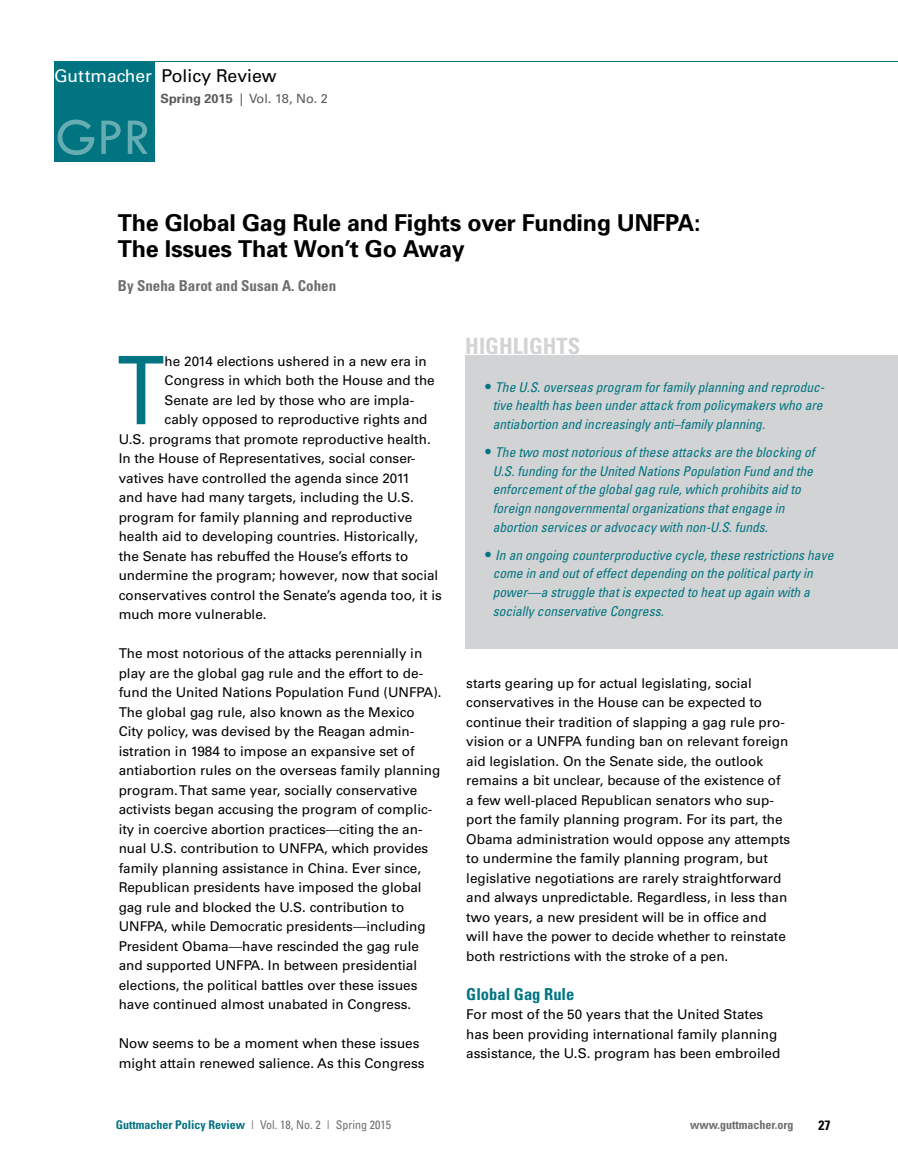
<style>
.page{position:relative;width:898px;height:1168px;background:#fff}
.page>*{position:absolute;margin:0;border:0;box-sizing:border-box;transform-origin:0 0}
.t1{font:condensed 94.5px "Univers";color:#007481}
.t2{font:500 53.55px "M Twentieth Century";color:#66acb3}
.t3{font:700 23.25px/25.5px "Univers";letter-spacing:-.01em;color:#000}
.t4{font:700 condensed 22.5px "Univers";color:#d1d3d4}
.t5{font:17.7px "Univers";color:#000}
.t6{font:700 condensed 16.5px "Univers";color:#007481}
.t7{font:700 condensed 15px "Univers";color:#6d6e71}
.t8{font:13.5px/19.5px "Univers";color:#000}
.t9{font:italic condensed 13.5px/18.8px "Univers";color:#007481}
.t10{font:700 condensed 13.5px "Univers";color:#000}
.t11{font:12.75px "Univers";letter-spacing:-.01em;color:#58595b}
.t12{font:condensed 12px "Univers";color:#6d6e71}
.t13{font:700 condensed 12px "Univers";color:#6d6e71}
.s1{font-size:17.4px;color:#fff}
.s2{font-weight:700}
.s3{font-stretch:condensed}
.s4{font-style:normal;font-size:18px}
.s5{font-weight:700;color:#007481}
</style>
<div class="page">
<div style="left:54px;top:62px;width:100px;height:100px;background:#007481"></div>
<hr style="left:54px;top:61px;width:844px;height:1px;background:#007481">
<div style="left:466px;top:355px;width:432px;height:294px;background:#d1d3d4"></div>
<h3 class="t5" style="left:54px;top:65px;width:224px"><span class="s1">Gut tmacher</span> Policy Review</h3>
<p class="t11" style="left:160px;top:91px;width:169px"><span class="s2">Spring 2015</span> | Vol. 18, No. 2</p>
<h2 class="t2" style="left:56px;top:109px;width:96px">GPR</h2>
<h3 class="t3" style="left:118px;top:209px;width:584px">The Global Gag Rule and Fights over Funding UNFPA:<br>The Issues That Won’t Go Away</h3>
<p class="t7" style="left:118px;top:277px;width:220px">By Sneha Barot and Susan A. Cohen</p>
<h1 class="t1" style="left:117px;top:331px;width:49px">T</h1>
<p class="t8" style="left:165px;top:351px;width:264px">he 2014 elections ushered in a new era in</p>
<p class="t8" style="left:165px;top:371px;width:272px">Congress in which both the House and the</p>
<p class="t8" style="left:165px;top:390px;width:251px">Senate are led by those who are impla-</p>
<p class="t8" style="left:165px;top:410px;width:264px">cably opposed to reproductive rights and</p>
<p class="t8" style="left:119px;top:429px;width:313px">U.S. programs that promote reproductive health.</p>
<p class="t8" style="left:119px;top:449px;width:298px">In the House of Representatives, social conser-</p>
<p class="t8" style="left:119px;top:468px;width:293px">vatives have controlled the agenda since 2011</p>
<p class="t8" style="left:119px;top:488px;width:296px">and have had many targets, including the U.S.</p>
<p class="t8" style="left:119px;top:507px;width:295px">program for family planning and reproductive</p>
<p class="t8" style="left:119px;top:527px;width:301px">health aid to developing countries. Historically,</p>
<p class="t8" style="left:119px;top:546px;width:291px">the Senate has rebuffed the House’s efforts to</p>
<p class="t8" style="left:119px;top:566px;width:321px">undermine the program; however, now that social</p>
<p class="t8" style="left:119px;top:585px;width:325px">conservatives control the Senate’s agenda too, it is</p>
<p class="t8" style="left:119px;top:605px;width:149px">much more vulnerable.</p>
<p class="t8" style="left:119px;top:644px;width:324px">The most notorious of the attacks perennially in play are the global gag rule and the effort to de&shy;fund the United Nations Population Fund (UNFPA).<br>The global gag rule, also known as the Mexico City policy, was devised by the Reagan admin&shy;istration in 1984 to impose an expansive set of antiabortion rules on the overseas family planning program. That same year, socially conservative activists began accusing the program of complic&shy;ity in coercive abortion practices<span class="s3">—</span>citing the an&shy;nual U.S. contribution to UNFPA, which provides family planning assistance in China. Ever since, Republican presidents have imposed the global gag rule and blocked the U.S. contribution to UNFPA, while Democratic presidents<span class="s3">—</span>including President Obama<span class="s3">—</span>have rescinded the gag rule and supported UNFPA. In between presidential elections, the political battles over these issues have continued almost unabated in Congress.</p>
<p class="t8" style="left:119px;top:1033px;width:307px">Now seems to be a moment when these issues might attain renewed salience. As this Congress</p>
<h3 class="t4" style="left:465px;top:332px;width:116px">HIGHLIGHTS</h3>
<p class="t9" style="left:493px;top:377px;width:333px;text-indent:-8px"><span class="s4">•</span> The U.S. overseas program for family planning and reproduc&shy;tive health has been under attack from policymakers who are antiabortion and increasingly anti–family planning.</p>
<p class="t9" style="left:493px;top:442px;width:323px;text-indent:-8px"><span class="s4">•</span> The two most notorious of these attacks are the blocking of U.S. funding for the United Nations Population Fund and the enforcement of the global gag rule, which prohibits aid to foreign nongovernmental organizations that engage in abortion services or advocacy with non-U.S. funds.</p>
<p class="t9" style="left:493px;top:545px;width:342px;text-indent:-8px"><span class="s4">•</span> In an ongoing counterproductive cycle, these restrictions have come in and out of effect depending on the political party in power—a struggle that is expected to heat up again with a socially conservative Congress.</p>
<p class="t8" style="left:466px;top:673px;width:325px">starts gearing up for actual legislating, social conservatives in the House can be expected to continue their tradition of slapping a gag rule pro&shy;vision or a UNFPA funding ban on relevant foreign aid legislation. On the Senate side, the outlook remains a bit unclear, because of the existence of a few well-placed Republican senators who sup&shy;port the family planning program. For its part, the Obama administration would oppose any attempts to undermine the family planning program, but legislative negotiations are rarely straightforward and always unpredictable. Regardless, in less than two years, a new president will be in office and will have the power to decide whether to reinstate both restrictions with the stroke of a pen.</p>
<p class="t6" style="left:466px;top:984px;width:110px">Global Gag Rule</p>
<p class="t8" style="left:466px;top:1005px;width:315px">For most of the 50 years that the United States has been providing international family planning assistance, the U.S. program has been embroiled</p>
<p class="t12" style="left:116px;top:1117px;width:277px"><span class="s5">Guttmacher Policy Review</span> | Vol. 18, No. 2 | Spring 2015</p>
<p class="t13" style="left:690px;top:1117px;width:105px">www.guttmacher.org</p>
<p class="t10" style="left:818px;top:1116px;width:13px">27</p>
</div>
